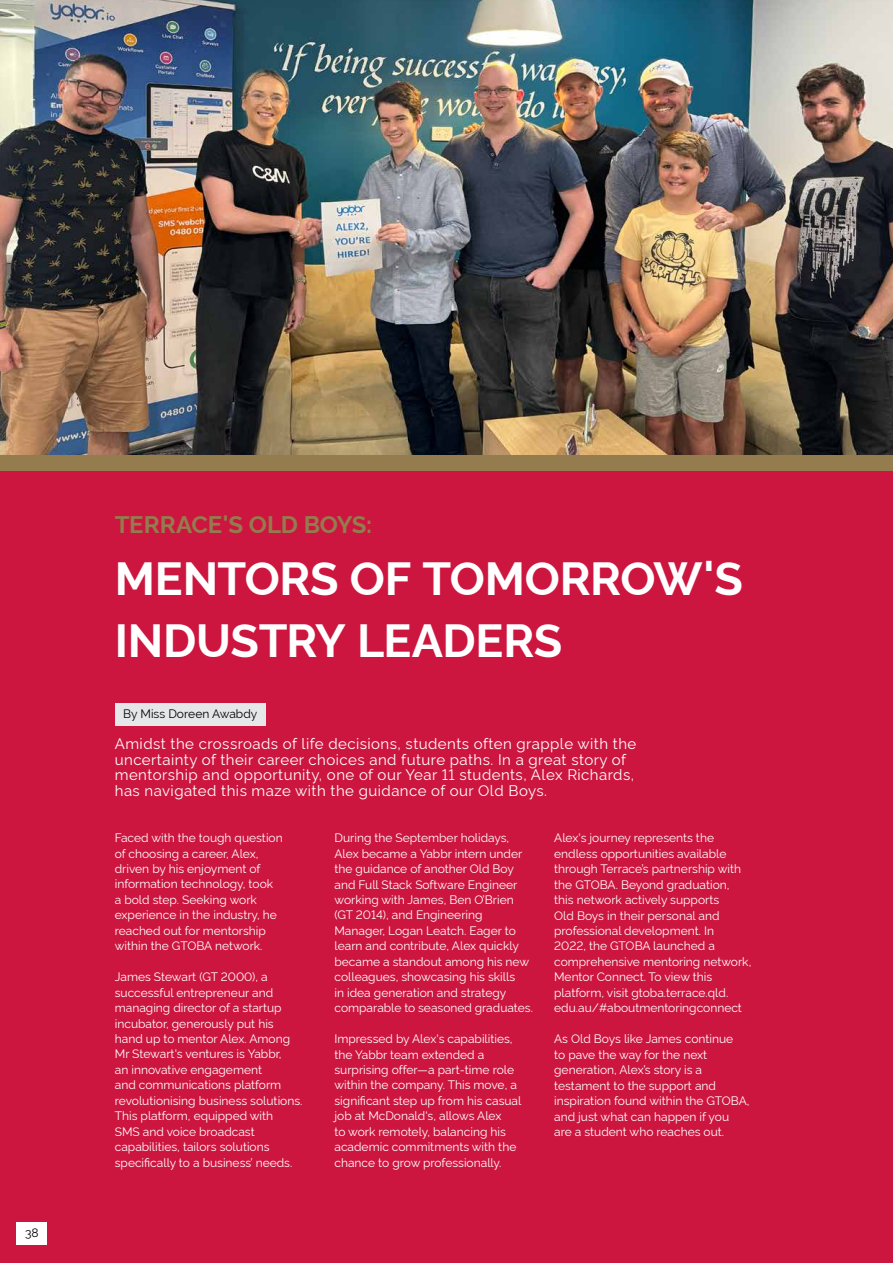
<style>
.page{position:relative;width:893px;height:1263px;background:#cd163f}
.page>*{position:absolute;margin:0;border:0;box-sizing:border-box;transform-origin:0 0}
.t1{font:700 46.5px/61.8px "Rawline";letter-spacing:-.005em;color:#fff}
.t2{font:700 24px "Rawline";letter-spacing:-.005em;color:#947c4e}
.t3{font:15px/15.5px "Rawline";letter-spacing:.03em;color:#fff}
.t4{font:12px/15.5px "Rawline";color:#fff}
.t5{font:12px "Raleway";color:#000}
</style>
<div class="page">
<img style="left:0;top:0;width:893px;height:456px">
<div style="left:115px;top:703px;width:150px;height:22px;background:#e6e7e8"></div>
<div style="left:17px;top:1222px;width:30px;height:22px;background:#fff"></div>
<div style="left:0;top:456px;width:893px;height:15px;background:#947c4e"></div>
<p class="t5" style="left:25px;top:1226px;width:15px">38</p>
<h2 class="t2" style="left:115px;top:506px;width:259px">TERRACE'S OLD BOYS:</h2>
<h1 class="t1" style="left:115px;top:543px;width:630px">MENTORS OF TOMORROW'S<br>INDUSTRY LEADERS</h1>
<p class="t5" style="left:123px;top:707px;width:135px">By Miss Doreen Awabdy</p>
<p class="t3" style="left:115px;top:735px;width:523px">Amidst the crossroads of life decisions, students often grapple with the uncertainty of their career choices and future paths. In a great story of mentorship and opportunity, one of our Year 11 students, Alex Richards, has navigated this maze with the guidance of our Old Boys.</p>
<p class="t4" style="left:115px;top:829px;width:169px">Faced with the tough question of choosing a career, Alex, driven by his enjoyment of information technology, took<br>a bold step. Seeking work experience in the industry, he reached out for mentorship within the GTOBA network.</p>
<p class="t4" style="left:115px;top:968px;width:189px">James Stewart (GT 2000), a successful entrepreneur and managing director of a startup incubator, generously put his hand up to mentor Alex. Among<br>Mr Stewart's ventures is Yabbr,<br>an innovative engagement<br>and communications platform revolutionising business solutions.<br>This platform, equipped with<br>SMS and voice broadcast capabilities, tailors solutions specifically to a business’ needs.</p>
<p class="t4" style="left:334px;top:829px;width:200px">During the September holidays,<br>Alex became a Yabbr intern under the guidance of another Old Boy and Full Stack Software Engineer working with James, Ben O’Brien (GT 2014), and Engineering<br>Manager, Logan Leatch. Eager to learn and contribute, Alex quickly became a standout among his new colleagues, showcasing his skills<br>in idea generation and strategy comparable to seasoned graduates.</p>
<p class="t4" style="left:334px;top:1030px;width:188px">Impressed by Alex's capabilities, the Yabbr team extended a surprising offer—a part-time role within the company. This move, a significant step up from his casual job at McDonald's, allows Alex<br>to work remotely, balancing his academic commitments with the chance to grow professionally.</p>
<p class="t4" style="left:554px;top:829px;width:199px">Alex's journey represents the endless opportunities available through Terrace’s partnership with the GTOBA. Beyond graduation, this network actively supports<br>Old Boys in their personal and professional development. In<br>2022, the GTOBA launched a comprehensive mentoring network,<br>Mentor Connect. To view this platform, visit gtoba.terrace.qld. edu.au/#aboutmentoringconnect</p>
<p class="t4" style="left:554px;top:1030px;width:197px">As Old Boys like James continue<br>to pave the way for the next generation, Alex’s story is a testament to the support and inspiration found within the GTOBA, and just what can happen if you are a student who reaches out.</p>
</div>
